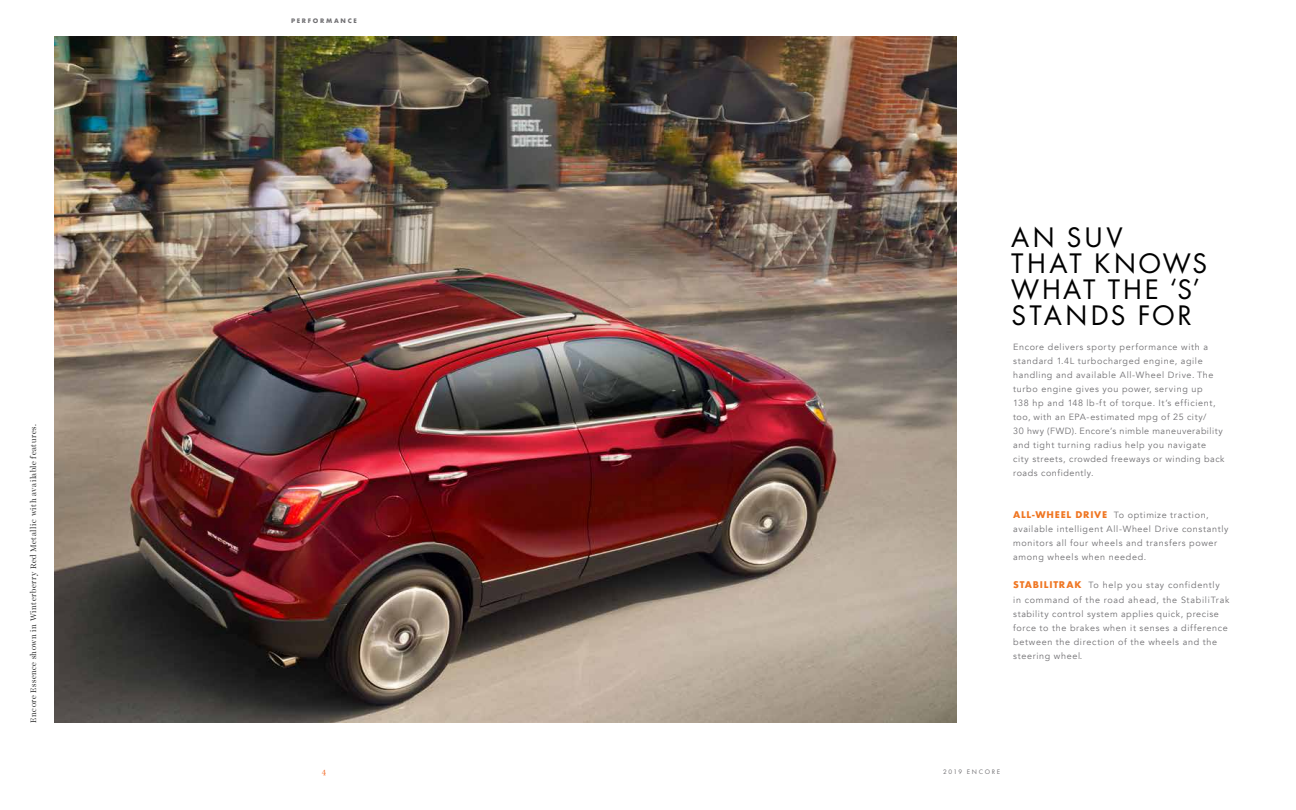
<style>
.page{position:relative;width:1296px;height:810px;background:#fff}
.page>*{position:absolute;margin:0;border:0;box-sizing:border-box;transform-origin:0 0}
.t1{font:26px/26px "Buick Futura ND";letter-spacing:.085em;color:#000}
.t2{font:9px/14px "Avenir";letter-spacing:.07em;color:#717073}
.t3{font:300 8px "Harriet Display";letter-spacing:.065em;color:#000}
.t4{font:8px "Harriet Text";color:#f26723}
.t5{font:700 6px "Futura";letter-spacing:.28em;color:#717073}
.t6{font:6px "Buick Futura ND";letter-spacing:.27em;color:#717073}
.s1{font-family:"Futura";font-weight:700;color:#ef7622}
</style>
<div class="page">
<img style="left:54px;top:36px;width:902px;height:687px">
<p class="t3" style="left:28px;top:723px;width:300px;rotate:-90deg">Encore Essence shown in Winterberry Red Metallic with available features.</p>
<p class="t5" style="left:291px;top:16px;width:67px">PERFORMANCE</p>
<h1 class="t1" style="left:1011px;top:225px;width:198px">AN SUV<br>THAT KNOWS<br>WHAT THE ‘S’<br>STANDS FOR</h1>
<p class="t2" style="left:1013px;top:340px;width:213px">Encore delivers sporty performance with a standard 1.4L turbocharged engine, agile handling and available All-Wheel Drive. The turbo engine gives you power, serving up<br>138 hp and 148 lb-ft of torque. It’s efficient, too, with an EPA-estimated mpg of 25 city/<br>30 hwy (FWD). Encore’s nimble maneuverability and tight turning radius help you navigate<br>city streets, crowded freeways or winding back roads confidently.</p>
<p class="t2" style="left:1013px;top:509px;width:217px"><span class="s1">ALL-WHEEL DRIVE</span> To optimize traction, available intelligent All-Wheel Drive constantly monitors all four wheels and transfers power among wheels when needed.</p>
<p class="t2" style="left:1013px;top:579px;width:218px"><span class="s1">STABILITRAK</span> To help you stay confidently in command of the road ahead, the StabiliTrak stability control system applies quick, precise force to the brakes when it senses a difference between the direction of the wheels and the steering wheel.</p>
<p class="t4" style="left:322px;top:766px;width:6px">4</p>
<p class="t6" style="left:943px;top:768px;width:58px">2019 ENCORE</p>
</div>
